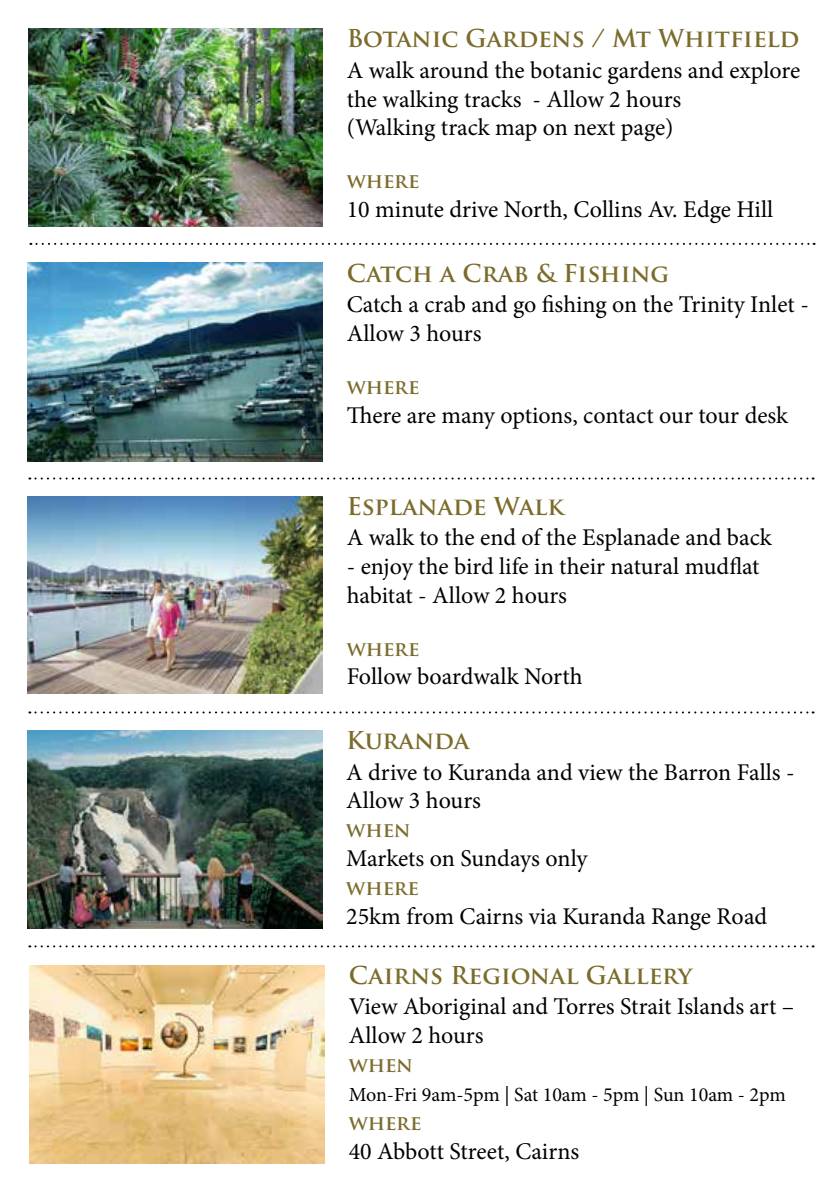
<style>
.page{position:relative;width:840px;height:1191px;background:#fff}
.page>*{position:absolute;margin:0;border:0;box-sizing:border-box;transform-origin:0 0}
.t1{font:24px/28.8px "Minion Pro";color:#000}
.t2{font:700 24px "Trajan Pro";color:#7b6c2c}
.t3{font:20px "Minion Pro";letter-spacing:-.005em;color:#000}
.t4{font:700 20px "Trajan Pro";color:#7b6c2c}
</style>
<div class="page">
<svg style="left:30px;top:243px;width:784px;height:2px"></svg>
<svg style="left:29px;top:477px;width:784px;height:2px"></svg>
<svg style="left:29px;top:711px;width:784px;height:2px"></svg>
<svg style="left:29px;top:945px;width:784px;height:2px"></svg>
<img style="left:30px;top:965px;width:294px;height:198px">
<img style="left:28px;top:28px;width:294px;height:199px">
<img style="left:28px;top:263px;width:294px;height:198px">
<img style="left:28px;top:497px;width:294px;height:196px">
<img style="left:27px;top:730px;width:295px;height:198px">
<p class="t2" style="left:346px;top:24px;width:454px">Botanic Gardens / Mt Whitfield</p>
<p class="t1" style="left:346px;top:56px;width:455px">A walk around the botanic gardens and explore the walking tracks - Allow 2 hours<br>(Walking track map on next page)</p>
<p class="t4" style="left:346px;top:168px;width:74px">where</p>
<p class="t1" style="left:346px;top:195px;width:428px">10 minute drive North, Collins Av. Edge Hill</p>
<p class="t2" style="left:346px;top:258px;width:324px">Catch a Crab &amp; Fishing</p>
<p class="t1" style="left:346px;top:290px;width:463px">Catch a crab and go fishing on the Trinity Inlet -<br>Allow 3 hours</p>
<p class="t4" style="left:346px;top:374px;width:74px">where</p>
<p class="t1" style="left:346px;top:400px;width:442px">There are many options, contact our tour desk</p>
<p class="t2" style="left:346px;top:491px;width:218px">Esplanade Walk</p>
<p class="t1" style="left:346px;top:523px;width:426px">A walk to the end of the Esplanade and back</p>
<p class="t1" style="left:346px;top:552px;width:414px">- enjoy the bird life in their natural mudflat habitat - Allow 2 hours</p>
<p class="t4" style="left:346px;top:636px;width:74px">where</p>
<p class="t1" style="left:346px;top:662px;width:237px">Follow boardwalk North</p>
<p class="t2" style="left:346px;top:725px;width:125px">Kuranda</p>
<p class="t1" style="left:346px;top:757px;width:450px">A drive to Kuranda and view the Barron Falls -<br>Allow 3 hours</p>
<p class="t4" style="left:346px;top:817px;width:66px">when</p>
<p class="t1" style="left:346px;top:844px;width:243px">Markets on Sundays only</p>
<p class="t4" style="left:346px;top:875px;width:74px">where</p>
<p class="t1" style="left:346px;top:901px;width:422px">25km from Cairns via Kuranda Range Road</p>
<p class="t2" style="left:348px;top:960px;width:345px">Cairns Regional Gallery</p>
<p class="t1" style="left:348px;top:992px;width:447px">View Aboriginal and Torres Strait Islands art –<br>Allow 2 hours</p>
<p class="t4" style="left:348px;top:1052px;width:66px">when</p>
<p class="t3" style="left:348px;top:1081px;width:438px">Mon-Fri 9am-5pm | Sat 10am - 5pm | Sun 10am - 2pm</p>
<p class="t4" style="left:348px;top:1110px;width:74px">where</p>
<p class="t1" style="left:348px;top:1136px;width:232px">40 Abbott Street, Cairns</p>
</div>
